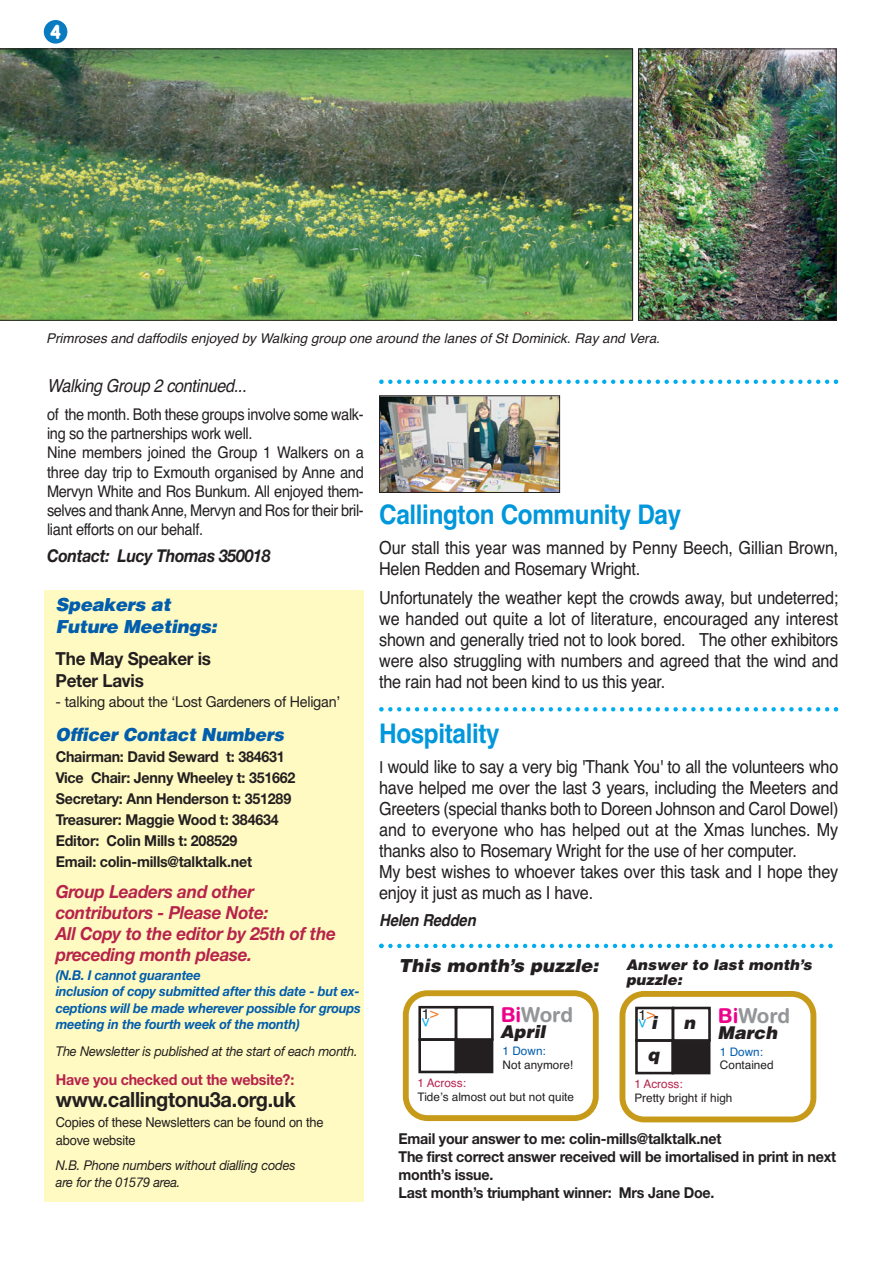
<style>
.page{position:relative;width:893px;height:1263px;background:#fff}
.page>*{position:absolute;margin:0;border:0;box-sizing:border-box;transform-origin:0 0}
.t1{font:700 27px "Helvetica";letter-spacing:-.015em;color:#0097db;scale:.9 1}
.t2{font:700 21px "Helvetica Neue";letter-spacing:-.015em;color:#231f20;scale:.95 1}
.t3{font:700 20.55px "Helvetica Rounded";color:#939598}
.t4{font:700 19.05px "B Preplay";color:#fff}
.t5{font:18px/21px "Helvetica";letter-spacing:-.015em;color:#231f20;scale:.9 1}
.t6{font:italic 700 18px/21px "Helvetica Neue";letter-spacing:-.015em;color:#b7234b;scale:.95 1}
.t7{font:italic 900 18px/22.5px "Helvetica";letter-spacing:-.015em;color:#015dad}
.t8{font:700 18px/22.5px "Helvetica Neue";letter-spacing:-.015em;color:#231f20;scale:.95 1}
.t9{font:italic 18px "Helvetica";letter-spacing:-.02em;color:#231f20;scale:.9 1}
.t10{font:italic 900 18px "Helvetica";letter-spacing:-.015em;color:#015dad;scale:.95 1}
.t11{font:italic 900 18px "Helvetica";letter-spacing:.005em;color:#231f20}
.t12{font:italic 700 17.7px "Helvetica Neue";letter-spacing:-.02em;color:#231f20;scale:.9 1}
.t13{font:italic 900 17.7px "Helvetica";letter-spacing:.005em;color:#231f20}
.t14{font:italic 700 16.5px "Helvetica";letter-spacing:-.015em;color:#231f20;scale:.9 1}
.t15{font:16.2px/19px "Helvetica";letter-spacing:-.02em;color:#231f20;scale:.9 1}
.t16{font:700 15px/21px "Helvetica Neue";letter-spacing:-.015em;color:#231f20;scale:.95 1}
.t17{font:15px "Helvetica Neue";letter-spacing:-.015em;color:#231f20;scale:.95 1}
.t18{font:700 15px "Helvetica Neue";letter-spacing:-.015em;color:#b7234b;scale:.95 1}
.t19{font:italic 900 14.7px/14.7px "Helvetica";letter-spacing:.005em;color:#231f20}
.t20{font:14.25px "Helvetica";color:#231f20}
.t21{font:14.25px "Helvetica";color:#00aeef}
.t22{font:italic 700 13.5px/16.5px "Helvetica Neue";letter-spacing:-.015em;color:#015dad;scale:.95 1}
.t23{font:italic 13.5px/16.5px "Helvetica Neue";letter-spacing:-.015em;color:#231f20;scale:.95 1}
.t24{font:italic 13.5px "Helvetica";color:#231f20}
.t25{font:13.5px/18px "Helvetica";letter-spacing:-.015em;color:#231f20;scale:.95 1}
.t26{font:11.7px "Helvetica";color:#231f20}
.t27{font:11.7px "Helvetica";color:#b7234b}
.t28{font:11.7px "Helvetica";color:#015dad}
.s1{font-size:16.5px}
.s2{color:#ed028c}
.s3{color:#f47721}
</style>
<div class="page">
<div style="left:44px;top:590px;width:320px;height:611px;background:#fffac1"></div>
<div style="left:44px;top:20px;width:23px;height:24px;background:#0b7bc1;border-radius:50%"></div>
<svg style="left:403px;top:990px;width:196px;height:131px"></svg>
<div style="left:420px;top:1007px;width:36px;height:32px;background:#fff"></div>
<div style="left:418px;top:1006px;width:39px;height:35px;border:3px solid #231f20"></div>
<div style="left:420px;top:1040px;width:36px;height:32px;background:#fff"></div>
<div style="left:418px;top:1038px;width:39px;height:35px;border:3px solid #231f20"></div>
<div style="left:457px;top:1041px;width:34px;height:30px;background:#231f20"></div>
<div style="left:455px;top:1038px;width:38px;height:35px;border:3px solid #231f20"></div>
<div style="left:456px;top:1007px;width:36px;height:32px;background:#fff"></div>
<div style="left:455px;top:1006px;width:39px;height:35px;border:3px solid #231f20"></div>
<svg style="left:619px;top:991px;width:197px;height:131px"></svg>
<div style="left:636px;top:1008px;width:37px;height:32px;background:#fff"></div>
<div style="left:635px;top:1007px;width:39px;height:35px;border:3px solid #231f20"></div>
<div style="left:636px;top:1041px;width:37px;height:32px;background:#fff"></div>
<div style="left:635px;top:1039px;width:39px;height:35px;border:3px solid #231f20"></div>
<div style="left:674px;top:1042px;width:34px;height:30px;background:#231f20"></div>
<div style="left:671px;top:1039px;width:39px;height:35px;border:3px solid #231f20"></div>
<div style="left:673px;top:1008px;width:36px;height:32px;background:#fff"></div>
<div style="left:672px;top:1007px;width:39px;height:35px;border:3px solid #231f20"></div>
<img style="left:0;top:49px;width:633px;height:272px">
<img style="left:640px;top:51px;width:194px;height:268px">
<div style="left:638px;top:49px;width:198px;height:272px;border:1px solid #231f20"></div>
<svg style="left:379px;top:379px;width:459px;height:5px"></svg>
<svg style="left:379px;top:707px;width:459px;height:4px"></svg>
<svg style="left:379px;top:944px;width:454px;height:4px"></svg>
<img style="left:381px;top:397px;width:177px;height:94px">
<div style="left:379px;top:395px;width:181px;height:98px;border:1px solid #231f20"></div>
<p class="t4" style="left:50px;top:24px;width:13px">4</p>
<p class="t24" style="left:46px;top:330px;width:615px">Primroses and daffodils enjoyed by Walking group one around the lanes of St Dominick. Ray and Vera.</p>
<p class="t9" style="left:47px;top:375px;width:223px">Walking Group 2 continued...</p>
<p class="t15" style="left:47px;top:405px;width:354px">of the month. Both these groups involve some walk&shy;ing so the partnerships work well.<br>Nine members joined the Group 1 Walkers on a three day trip to Exmouth organised by Anne and Mervyn White and Ros Bunkum. All enjoyed them&shy;selves and thank Anne, Mervyn and Ros for their bril&shy;liant efforts on our behalf.</p>
<p class="t12" style="left:47px;top:544px;width:250px">Contact: Lucy Thomas 350018</p>
<h1 class="t1" style="left:379px;top:499px;width:337px">Callington Community Day</h1>
<p class="t5" style="left:379px;top:537px;width:512px">Our stall this year was manned by Penny Beech, Gillian Brown,<br>Helen Redden and Rosemary Wright.</p>
<p class="t5" style="left:379px;top:587px;width:512px;text-align:justify">Unfortunately the weather kept the crowds away, but undeterred; we handed out quite a lot of literature, encouraged any interest shown and generally tried not to look bored. The other exhibitors were also struggling with numbers and agreed that the wind and the rain had not been kind to us this year.</p>
<h1 class="t1" style="left:379px;top:718px;width:135px">Hospitality</h1>
<p class="t5" style="left:379px;top:757px;width:512px"><span class="s1">I</span> would like to say a very big 'Thank You' to all the volunteers who have helped me over the last 3 years, including the Meeters and Greeters (special thanks both to Doreen Johnson and Carol Dowel) and to everyone who has helped out at the Xmas lunches. My thanks also to Rosemary Wright for the use of her computer.<br>My best wishes to whoever takes over this task and I hope they enjoy it just as much as I have.</p>
<p class="t14" style="left:379px;top:911px;width:109px">Helen Redden</p>
<p class="t7" style="left:56px;top:593px;width:163px">Speakers at<br>Future Meetings:</p>
<p class="t8" style="left:56px;top:647px;width:165px">The May Speaker is<br>Peter Lavis</p>
<p class="t17" style="left:56px;top:692px;width:301px">- talking about the ‘Lost Gardeners of Heligan’</p>
<p class="t10" style="left:56px;top:724px;width:242px">Officer Contact Numbers</p>
<p class="t16" style="left:56px;top:746px;width:254px">Chairman: David Seward t: 384631<br>Vice Chair: Jenny Wheeley t: 351662<br>Secretary: Ann Henderson t: 351289<br>Treasurer: Maggie Wood t: 384634<br>Editor: Colin Mills t: 208529<br>Email: colin-mills@talktalk.net</p>
<p class="t6" style="left:56px;top:881px;width:297px">Group Leaders and other contributors - Please Note:<br>All Copy to the editor by 25th of the preceding month please.</p>
<p class="t22" style="left:56px;top:966px;width:322px">(N.B. I cannot guarantee<br>inclusion of copy submitted after this date - but ex&shy;ceptions will be made wherever possible for groups meeting in the fourth week of the month)</p>
<p class="t23" style="left:56px;top:1043px;width:319px">The Newsletter is published at the start of each month.</p>
<p class="t18" style="left:56px;top:1070px;width:252px">Have you checked out the website?:</p>
<p class="t2" style="left:56px;top:1087px;width:254px">www.callingtonu3a.org.uk</p>
<p class="t25" style="left:56px;top:1113px;width:283px">Copies of these Newsletters can be found on the above website</p>
<p class="t23" style="left:56px;top:1157px;width:254px">N.B. Phone numbers without dialling codes are for the 01579 area.</p>
<p class="t11" style="left:398px;top:955px;width:202px">This month’s puzzle:</p>
<p class="t19" style="left:626px;top:958px;width:187px">Answer to last month’s puzzle:</p>
<p class="t3" style="left:501px;top:1007px;width:74px"><span class="s2">Bi</span>Word</p>
<p class="t13" style="left:500px;top:1022px;width:47px">April</p>
<p class="t28" style="left:503px;top:1044px;width:45px">1 Down:</p>
<p class="t26" style="left:503px;top:1058px;width:72px">Not anymore!</p>
<p class="t3" style="left:718px;top:1008px;width:74px"><span class="s2">Bi</span>Word</p>
<p class="t13" style="left:717px;top:1023px;width:61px">March</p>
<p class="t28" style="left:720px;top:1045px;width:45px">1 Down:</p>
<p class="t26" style="left:720px;top:1058px;width:55px">Contained</p>
<p class="t20" style="left:422px;top:1006px;width:18px">1<span class="s3">&gt;</span></p>
<p class="t21" style="left:435px;top:1018px;width:10px;rotate:90deg">&gt;</p>
<p class="t20" style="left:638px;top:1006px;width:18px">1<span class="s3">&gt;</span></p>
<p class="t21" style="left:652px;top:1019px;width:10px;rotate:90deg">&gt;</p>
<p class="t13" style="left:651px;top:1012px;width:7px">i</p>
<p class="t13" style="left:683px;top:1013px;width:13px">n</p>
<p class="t13" style="left:647px;top:1044px;width:13px">q</p>
<p class="t27" style="left:418px;top:1076px;width:50px">1 Across:</p>
<p class="t26" style="left:418px;top:1090px;width:158px">Tide’s almost out but not quite</p>
<p class="t27" style="left:634px;top:1077px;width:50px">1 Across:</p>
<p class="t26" style="left:634px;top:1091px;width:100px">Pretty bright if high</p>
<p class="t16" style="left:398px;top:1129px;width:462px;line-height:18px">Email your answer to me: colin-mills@talktalk.net<br>The first correct answer received will be imortalised in print in next month’s issue.<br>Last month’s triumphant winner: Mrs Jane Doe.</p>
</div>
